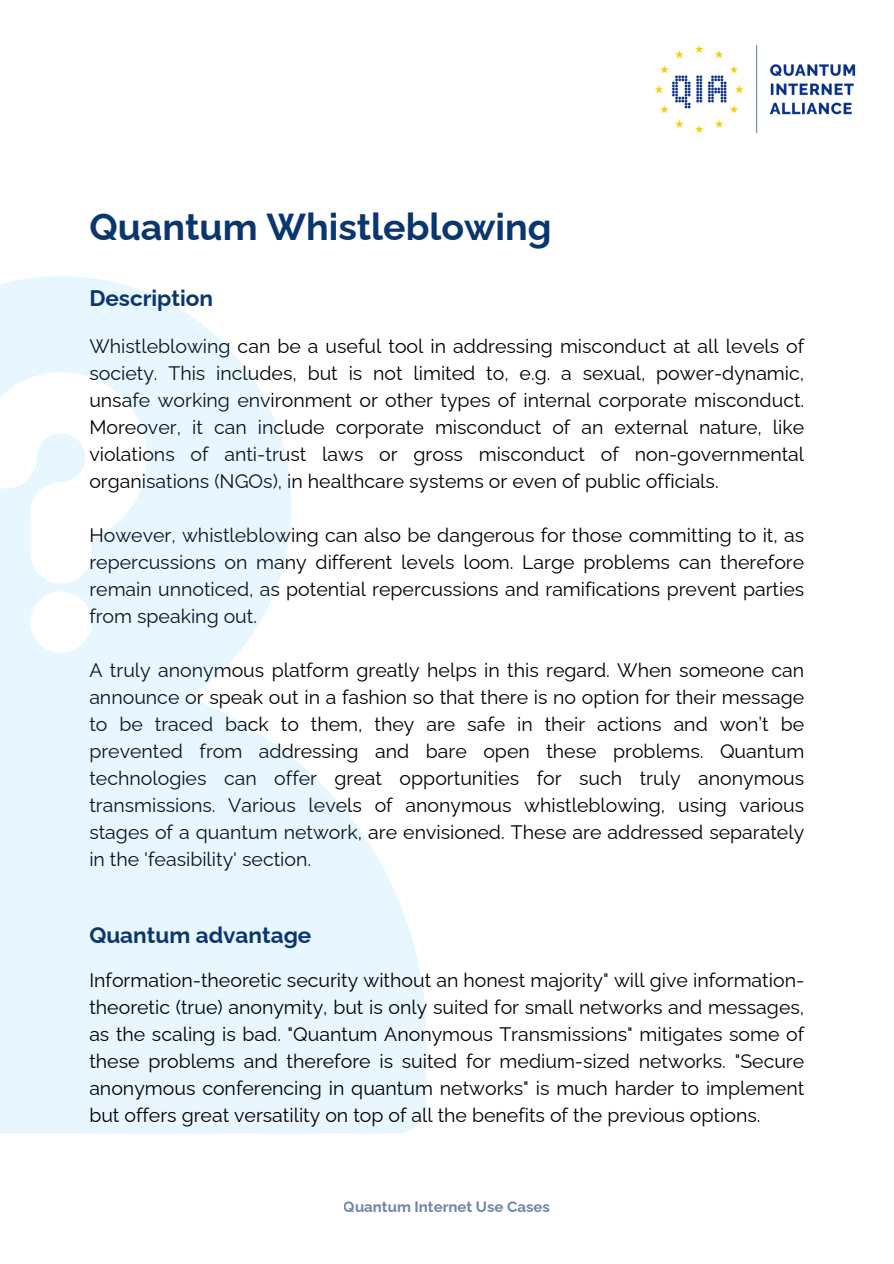
<style>
.page{position:relative;width:894px;height:1264px;background:#fff}
.page>*{position:absolute;margin:0;border:0;box-sizing:border-box;transform-origin:0 0}
.t1{font:700 37.5px "Raleway";color:#0a3670}
.t2{font:700 22.5px "Raleway";color:#0a3670}
.t3{font:19.5px/27px "Raleway";color:#000;text-align:justify}
.t4{font:700 15px "Raleway";color:#0a3670}
</style>
<div class="page">
<img style="left:655px;top:44px;width:201px;height:90px">
<svg style="left:0;top:276px;width:426px;height:857px;fill:#e7f6ff"></svg>
<h2 class="t1" style="left:89px;top:205px;width:463px">Quantum Whistleblowing</h2>
<h3 class="t2" style="left:89px;top:285px;width:125px">Description</h3>
<p class="t3" style="left:89px;top:332px;width:716px">Whistleblowing can be a useful tool in addressing misconduct at all levels of society. This includes, but is not limited to, e.g. a sexual, power-dynamic, unsafe working environment or other types of internal corporate misconduct.<br>Moreover, it can include corporate misconduct of an external nature, like violations of anti-trust laws or gross misconduct of non-governmental organisations (NGOs), in healthcare systems or even of public officials.</p>
<h1 class="t3" style="left:89px;top:521px;width:716px">However, whistleblowing can also be dangerous for those committing to it, as repercussions on many different levels loom. Large problems can therefore remain unnoticed, as potential repercussions and ramifications prevent parties from speaking out.</h1>
<p class="t3" style="left:89px;top:656px;width:716px">A truly anonymous platform greatly helps in this regard. When someone can announce or speak out in a fashion so that there is no option for their message to be traced back to them, they are safe in their actions and won’t be prevented from addressing and bare open these problems. Quantum technologies can offer great opportunities for such truly anonymous transmissions. Various levels of anonymous whistleblowing, using various stages of a quantum network, are envisioned. These are addressed separately in the 'feasibility' section.</p>
<h3 class="t2" style="left:89px;top:921px;width:223px">Quantum advantage</h3>
<h3 class="t3" style="left:89px;top:966px;width:716px">Information-theoretic security without an honest majority" will give information&shy;theoretic (true) anonymity, but is only suited for small networks and messages, as the scaling is bad. "Quantum Anonymous Transmissions" mitigates some of these problems and therefore is suited for medium-sized networks. "Secure anonymous conferencing in quantum networks" is much harder to implement but offers great versatility on top of all the benefits of the previous options.</h3>
<p class="t4" style="left:343px;top:1197px;width:208px">Quantum Internet Use Cases</p>
</div>
